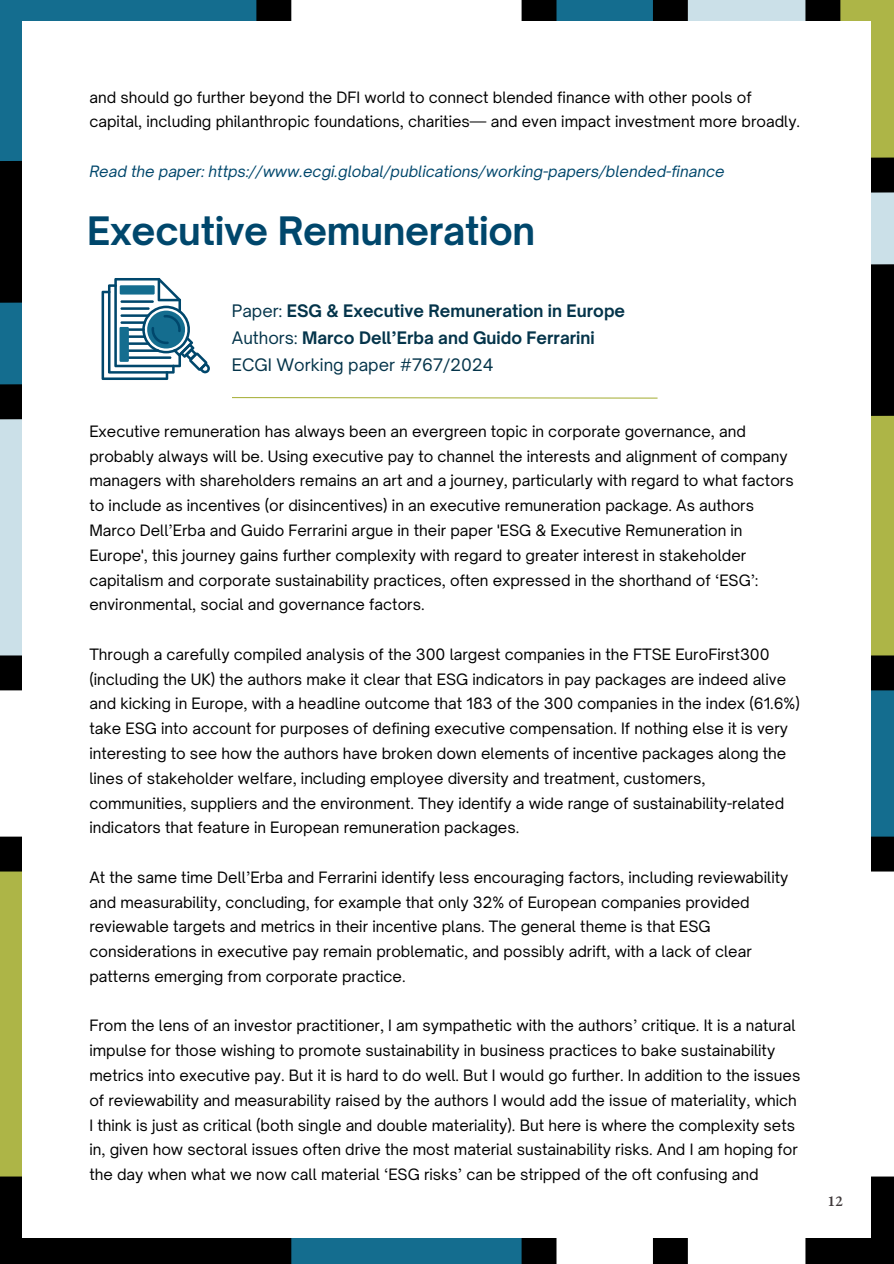
<style>
.page{position:relative;width:894px;height:1264px;background:#fff}
.page>*{position:absolute;margin:0;border:0;box-sizing:border-box;transform-origin:0 0}
.t1{font:700 37.5px "Open Sauce One";letter-spacing:-.01em;color:#00476c}
.t2{font:700 16.5px "Open Sauce One";color:#04344a}
.t3{font:16.5px "Open Sauce One";color:#04344a}
.t4{font:15px/24.8px "Open Sauce One";color:#000}
.t5{font:italic 15px "Open Sauce One";color:#00476c}
.t6{font:600 15px "EB Garamond";color:#3f393a}
.s1{font-weight:400}
</style>
<div class="page">
<div style="left:0;top:0;width:274px;height:166px;background:#146d8f"></div>
<div style="left:0;top:177px;width:238px;height:106px;background:#000"></div>
<div style="left:0;top:1193px;width:276px;height:70px;background:#000"></div>
<div style="left:688px;top:0;width:205px;height:283px;background:#cbe0e8"></div>
<div style="left:822px;top:400px;width:71px;height:273px;background:#adb547"></div>
<div style="left:822px;top:673px;width:71px;height:181px;background:#146d8f"></div>
<div style="left:539px;top:0;width:131px;height:177px;background:#146d8f"></div>
<div style="left:822px;top:283px;width:71px;height:107px;background:#000"></div>
<div style="left:822px;top:0;width:71px;height:177px;background:#adb547"></div>
<div style="left:0;top:283px;width:274px;height:117px;background:#146d8f"></div>
<div style="left:0;top:400px;width:274px;height:273px;background:#cbe0e8"></div>
<div style="left:822px;top:1193px;width:71px;height:70px;background:#000"></div>
<div style="left:0;top:854px;width:274px;height:339px;background:#adb547"></div>
<div style="left:277px;top:1193px;width:262px;height:70px;background:#146d8f"></div>
<svg style="left:0;top:140px;width:893px;height:74px"></svg>
<svg style="left:0;top:246px;width:893px;height:74px"></svg>
<svg style="left:0;top:363px;width:893px;height:74px"></svg>
<div style="left:0;top:655px;width:893px;height:35px;background:#000"></div>
<div style="left:0;top:836px;width:893px;height:35px;background:#000"></div>
<div style="left:0;top:1176px;width:893px;height:35px;background:#000"></div>
<div style="left:256px;top:0;width:35px;height:1263px;background:#000"></div>
<div style="left:652px;top:0;width:35px;height:1263px;background:#000"></div>
<div style="left:521px;top:0;width:35px;height:1263px;background:#000"></div>
<div style="left:805px;top:0;width:35px;height:1263px;background:#000"></div>
<div style="left:22px;top:21px;width:848px;height:1216px;background:#fff"></div>
<svg style="left:101px;top:278px;width:109px;height:102px"></svg>
<hr style="left:120px;top:300px;width:34px;height:3px;background:#00476c">
<hr style="left:120px;top:307px;width:30px;height:3px;background:#00476c">
<hr style="left:120px;top:314px;width:30px;height:3px;background:#00476c">
<hr style="left:120px;top:321px;width:26px;height:3px;background:#00476c">
<hr style="left:126px;top:328px;width:19px;height:3px;background:#00476c">
<div style="left:120px;top:285px;width:35px;height:9px;background:#146d8f"></div>
<hr style="left:126px;top:335px;width:20px;height:3px;background:#00476c">
<hr style="left:126px;top:342px;width:24px;height:3px;background:#00476c">
<hr style="left:126px;top:349px;width:33px;height:3px;background:#00476c">
<hr style="left:126px;top:356px;width:45px;height:3px;background:#00476c">
<div style="left:119px;top:327px;width:10px;height:35px;background:#146d8f"></div>
<svg style="left:232px;top:397px;width:426px;height:2px"></svg>
<p class="t4" style="left:89px;top:84px;width:712px">and should go further beyond the DFI world to connect blended finance with other pools of capital, including philanthropic foundations, charities— and even impact investment more broadly.</p>
<p class="t5" style="left:89px;top:162px;width:636px">Read the paper: https://www.ecgi.global/publications/working-papers/blended-finance</p>
<p class="t1" style="left:87px;top:207px;width:449px">Executive Remuneration</p>
<p class="t2" style="left:232px;top:301px;width:394px"><span class="s1">Paper:</span> ESG &amp; Executive Remuneration in Europe</p>
<p class="t2" style="left:232px;top:328px;width:364px"><span class="s1">Authors:</span> Marco Dell’Erba and Guido Ferrarini</p>
<p class="t3" style="left:232px;top:355px;width:263px">ECGI Working paper #767/2024</p>
<p class="t4" style="left:89px;top:419px;width:705px">Executive remuneration has always been an evergreen topic in corporate governance, and probably always will be. Using executive pay to channel the interests and alignment of company managers with shareholders remains an art and a journey, particularly with regard to what factors to include as incentives (or disincentives) in an executive remuneration package. As authors Marco Dell’Erba and Guido Ferrarini argue in their paper 'ESG &amp; Executive Remuneration in Europe', this journey gains further complexity with regard to greater interest in stakeholder capitalism and corporate sustainability practices, often expressed in the shorthand of ‘ESG’: environmental, social and governance factors.</p>
<p class="t4" style="left:89px;top:641px;width:711px">Through a carefully compiled analysis of the 300 largest companies in the FTSE EuroFirst300 (including the UK) the authors make it clear that ESG indicators in pay packages are indeed alive and kicking in Europe, with a headline outcome that 183 of the 300 companies in the index (61.6%) take ESG into account for purposes of defining executive compensation. If nothing else it is very interesting to see how the authors have broken down elements of incentive packages along the lines of stakeholder welfare, including employee diversity and treatment, customers, communities, suppliers and the environment. They identify a wide range of sustainability-related indicators that feature in European remuneration packages.</p>
<p class="t4" style="left:89px;top:864px;width:700px">At the same time Dell’Erba and Ferrarini identify less encouraging factors, including reviewability and measurability, concluding, for example that only 32% of European companies provided reviewable targets and metrics in their incentive plans. The general theme is that ESG considerations in executive pay remain problematic, and possibly adrift, with a lack of clear patterns emerging from corporate practice.</p>
<h1 class="t4" style="left:89px;top:1013px;width:712px">From the lens of an investor practitioner, I am sympathetic with the authors’ critique. It is a natural impulse for those wishing to promote sustainability in business practices to bake sustainability metrics into executive pay. But it is hard to do well. But I would go further. In addition to the issues of reviewability and measurability raised by the authors I would add the issue of materiality, which I think is just as critical (both single and double materiality). But here is where the complexity sets in, given how sectoral issues often drive the most material sustainability risks. And I am hoping for the day when what we now call material ‘ESG risks’ can be stripped of the oft confusing and</h1>
<p class="t6" style="left:827px;top:1191px;width:17px">12</p>
</div>
